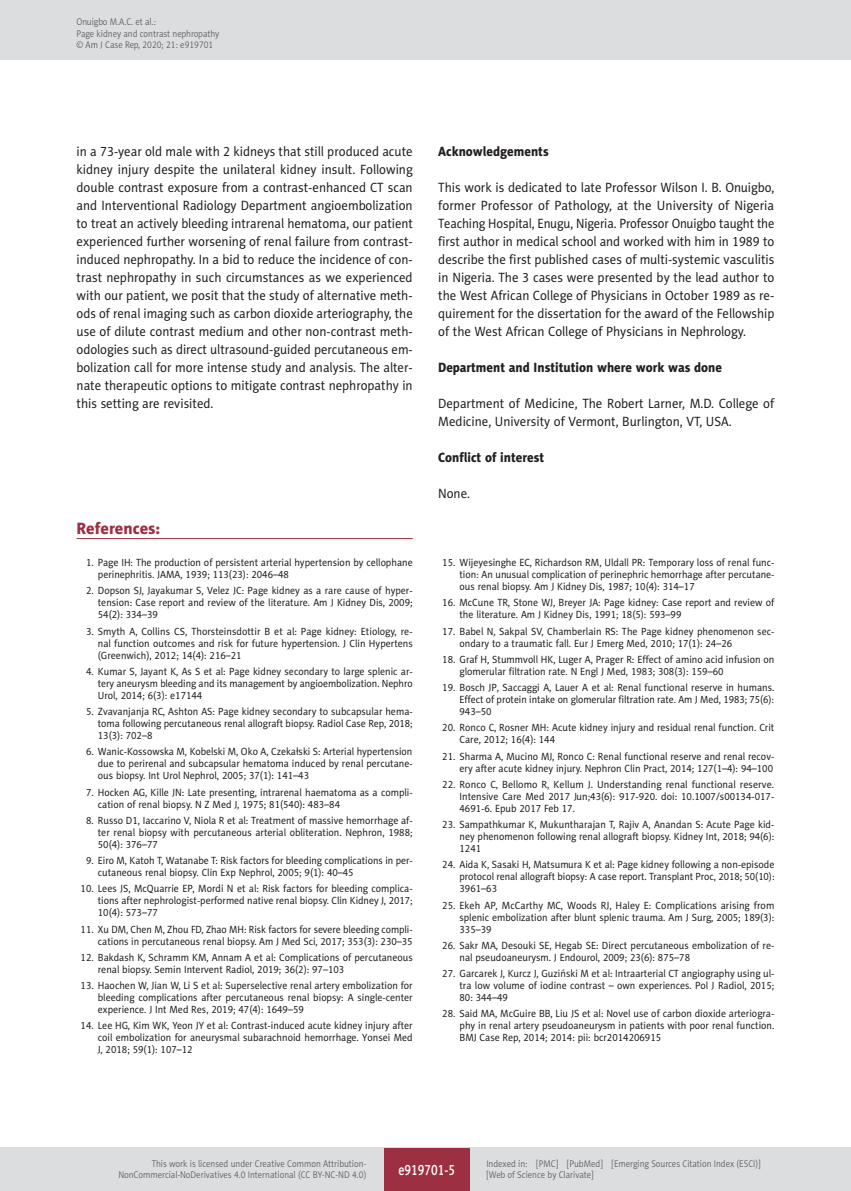
<style>
.page{position:relative;width:851px;height:1191px;background:#fff}
.page>*{position:absolute;margin:0;border:0;box-sizing:border-box;transform-origin:0 0}
.AJCR_Referencje_Tytu{font:16.5px "Naomi Sans EFN Heavy";color:#9d2f42}
.t1{font:15px "Naomi Sans EFN Medium";color:#fff;scale:.8 1}
.AJCR_Body{font:13.5px/18px "Naomi Sans EFN";color:#231f20;text-align:justify;scale:.95 1}
.AJCR_Headline_2{font:13.5px "Naomi Sans EFN Heavy";color:#231f20;scale:.95 1}
.AJCR_Referencje_punk{font:10.5px/12px "Naomi Sans EFN";color:#231f20;text-align:justify;scale:.95 1}
.AJCR_Referencje_punk-2{font:10.5px/12px "Naomi Sans EFN";color:#231f20;text-align:justify;scale:.96 1}
.AJCR_Referencje_punk-3{font:10.5px/12px "Naomi Sans EFN";color:#231f20;scale:.94 1}
.t2{font:9.75px/11.2px "Naomi Sans EFN Light";color:#57585a;scale:.9 1}
</style>
<div class="page">
<hr style="left:77px;top:538px;width:335px;height:1px;background:#9d2f42">
<div style="left:0;top:0;width:850px;height:60px;background:#dcdddf"></div>
<div style="left:0;top:1148px;width:850px;height:43px;background:#dcdddf"></div>
<div style="left:384px;top:1147px;width:85px;height:43px;background:#9d2f42"></div>
<p class="t2" style="left:77px;top:16px;width:160px">Onuigbo M.A.C. et al.:<br>Page kidney and contrast nephropathy © Am J Case Rep, 2020; 21: e919701</p>
<p class="AJCR_Body" style="left:77px;top:142px;width:355px">in a 73-year old male with 2 kidneys that still produced acute kidney injury despite the unilateral kidney insult. Following double contrast exposure from a contrast-enhanced CT scan and Interventional Radiology Department angioembolization to treat an actively bleeding intrarenal hematoma, our patient experienced further worsening of renal failure from contrast&shy;induced nephropathy. In a bid to reduce the incidence of con&shy;trast nephropathy in such circumstances as we experienced with our patient, we posit that the study of alternative meth&shy;ods of renal imaging such as carbon dioxide arteriography, the use of dilute contrast medium and other non-contrast meth&shy;odologies such as direct ultrasound-guided percutaneous em&shy;bolization call for more intense study and analysis. The alter&shy;nate therapeutic options to mitigate contrast nephropathy in this setting are revisited.</p>
<p class="AJCR_Headline_2" style="left:438px;top:143px;width:118px">Acknowledgements</p>
<p class="AJCR_Body" style="left:438px;top:178px;width:355px">This work is dedicated to late Professor Wilson I. B. Onuigbo, former Professor of Pathology, at the University of Nigeria Teaching Hospital, Enugu, Nigeria. Professor Onuigbo taught the first author in medical school and worked with him in 1989 to describe the first published cases of multi-systemic vasculitis in Nigeria. The 3 cases were presented by the lead author to the West African College of Physicians in October 1989 as re&shy;quirement for the dissertation for the award of the Fellowship of the West African College of Physicians in Nephrology.</p>
<p class="AJCR_Headline_2" style="left:438px;top:359px;width:300px">Department and Institution where work was done</p>
<p class="AJCR_Body" style="left:438px;top:394px;width:355px">Department of Medicine, The Robert Larner, M.D. College of<br>Medicine, University of Vermont, Burlington, VT, USA.</p>
<p class="AJCR_Headline_2" style="left:438px;top:449px;width:113px">Conflict of interest</p>
<p class="AJCR_Body" style="left:438px;top:484px;width:35px">None.</p>
<p class="AJCR_Referencje_Tytu" style="left:77px;top:518px;width:85px">References:</p>
<p class="AJCR_Referencje_punk" style="left:98px;top:556px;width:333px;text-indent:-12px">1. Page IH: The production of persistent arterial hypertension by cellophane perinephritis. JAMA, 1939; 113(23): 2046–48</p>
<p class="AJCR_Referencje_punk" style="left:98px;top:585px;width:333px;text-indent:-12px">2. Dopson SJ, Jayakumar S, Velez JC: Page kidney as a rare cause of hyper&shy;tension: Case report and review of the literature. Am J Kidney Dis, 2009; 54(2): 334–39</p>
<p class="AJCR_Referencje_punk" style="left:98px;top:625px;width:333px;text-indent:-12px">3. Smyth A, Collins CS, Thorsteinsdottir B et al: Page kidney: Etiology, re&shy;nal function outcomes and risk for future hypertension. J Clin Hypertens (Greenwich), 2012; 14(4): 216–21</p>
<p class="AJCR_Referencje_punk" style="left:98px;top:665px;width:333px;text-indent:-12px">4. Kumar S, Jayant K, As S et al: Page kidney secondary to large splenic ar&shy;tery aneurysm bleeding and its management by angioembolization. Nephro Urol, 2014; 6(3): e17144</p>
<p class="AJCR_Referencje_punk" style="left:98px;top:705px;width:333px;text-indent:-12px">5. Zvavanjanja RC, Ashton AS: Page kidney secondary to subcapsular hema&shy;toma following percutaneous renal allograft biopsy. Radiol Case Rep, 2018; 13(3): 702–8</p>
<p class="AJCR_Referencje_punk" style="left:98px;top:746px;width:333px;text-indent:-12px">6. Wanic-Kossowska M, Kobelski M, Oko A, Czekałski S: Arterial hypertension due to perirenal and subcapsular hematoma induced by renal percutane&shy;ous biopsy. Int Urol Nephrol, 2005; 37(1): 141–43</p>
<p class="AJCR_Referencje_punk" style="left:98px;top:786px;width:333px;text-indent:-12px">7. Hocken AG, Kille JN: Late presenting, intrarenal haematoma as a compli&shy;cation of renal biopsy. N Z Med J, 1975; 81(540): 483–84</p>
<p class="AJCR_Referencje_punk" style="left:98px;top:814px;width:333px;text-indent:-12px">8. Russo D1, Iaccarino V, Niola R et al: Treatment of massive hemorrhage af&shy;ter renal biopsy with percutaneous arterial obliteration. Nephron, 1988; 50(4): 376–77</p>
<p class="AJCR_Referencje_punk-3" style="left:98px;top:854px;width:336px;text-indent:-12px">9. Eiro M, Katoh T, Watanabe T: Risk factors for bleeding complications in per&shy;cutaneous renal biopsy. Clin Exp Nephrol, 2005; 9(1): 40–45</p>
<p class="AJCR_Referencje_punk" style="left:98px;top:883px;width:333px;text-indent:-17px">10. Lees JS, McQuarrie EP, Mordi N et al: Risk factors for bleeding complica&shy;tions after nephrologist-performed native renal biopsy. Clin Kidney J, 2017; 10(4): 573–77</p>
<p class="AJCR_Referencje_punk-3" style="left:81px;top:923px;width:355px;text-align:right">11. Xu DM, Chen M, Zhou FD, Zhao MH: Risk factors for severe bleeding compli&shy;cations in percutaneous renal biopsy. Am J Med Sci, 2017; 353(3): 230–35</p>
<p class="AJCR_Referencje_punk" style="left:98px;top:951px;width:333px;text-indent:-17px">12. Bakdash K, Schramm KM, Annam A et al: Complications of percutaneous renal biopsy. Semin Intervent Radiol, 2019; 36(2): 97–103</p>
<p class="AJCR_Referencje_punk" style="left:98px;top:979px;width:333px;text-indent:-17px">13. Haochen W, Jian W, Li S et al: Superselective renal artery embolization for bleeding complications after percutaneous renal biopsy: A single-center experience. J Int Med Res, 2019; 47(4): 1649–59</p>
<p class="AJCR_Referencje_punk" style="left:98px;top:1020px;width:333px;text-indent:-17px">14. Lee HG, Kim WK, Yeon JY et al: Contrast-induced acute kidney injury after coil embolization for aneurysmal subarachnoid hemorrhage. Yonsei Med J, 2018; 59(1): 107–12</p>
<p class="AJCR_Referencje_punk" style="left:459px;top:556px;width:333px;text-indent:-17px">15. Wijeyesinghe EC, Richardson RM, Uldall PR: Temporary loss of renal func&shy;tion: An unusual complication of perinephric hemorrhage after percutane&shy;ous renal biopsy. Am J Kidney Dis, 1987; 10(4): 314–17</p>
<p class="AJCR_Referencje_punk" style="left:459px;top:597px;width:333px;text-indent:-17px">16. McCune TR, Stone WJ, Breyer JA: Page kidney: Case report and review of the literature. Am J Kidney Dis, 1991; 18(5): 593–99</p>
<p class="AJCR_Referencje_punk" style="left:459px;top:625px;width:333px;text-indent:-17px">17. Babel N, Sakpal SV, Chamberlain RS: The Page kidney phenomenon sec&shy;ondary to a traumatic fall. Eur J Emerg Med, 2010; 17(1): 24–26</p>
<p class="AJCR_Referencje_punk" style="left:459px;top:653px;width:333px;text-indent:-17px">18. Graf H, Stummvoll HK, Luger A, Prager R: Effect of amino acid infusion on glomerular filtration rate. N Engl J Med, 1983; 308(3): 159–60</p>
<p class="AJCR_Referencje_punk" style="left:459px;top:681px;width:333px;text-indent:-17px">19. Bosch JP, Saccaggi A, Lauer A et al: Renal functional reserve in humans.<br>Effect of protein intake on glomerular filtration rate. Am J Med, 1983; 75(6):<br>943–50</p>
<p class="AJCR_Referencje_punk" style="left:459px;top:722px;width:333px;text-indent:-17px">20. Ronco C, Rosner MH: Acute kidney injury and residual renal function. Crit<br>Care, 2012; 16(4): 144</p>
<p class="AJCR_Referencje_punk" style="left:442px;top:750px;width:351px;text-align:right">21. Sharma A, Mucino MJ, Ronco C: Renal functional reserve and renal recov&shy;ery after acute kidney injury. Nephron Clin Pract, 2014; 127(1–4): 94–100</p>
<p class="AJCR_Referencje_punk-2" style="left:459px;top:778px;width:329px;text-indent:-17px">22. Ronco C, Bellomo R, Kellum J. Understanding renal functional reserve.<br>Intensive Care Med 2017 Jun;43(6): 917-920. doi: 10.1007/s00134-017- 4691-6. Epub 2017 Feb 17.</p>
<p class="AJCR_Referencje_punk" style="left:459px;top:818px;width:333px;text-indent:-17px">23. Sampathkumar K, Mukuntharajan T, Rajiv A, Anandan S: Acute Page kid&shy;ney phenomenon following renal allograft biopsy. Kidney Int, 2018; 94(6):<br>1241</p>
<p class="AJCR_Referencje_punk" style="left:459px;top:859px;width:333px;text-indent:-17px">24. Aida K, Sasaki H, Matsumura K et al: Page kidney following a non-episode protocol renal allograft biopsy: A case report. Transplant Proc, 2018; 50(10):<br>3961–63</p>
<p class="AJCR_Referencje_punk-2" style="left:459px;top:899px;width:329px;text-indent:-17px">25. Ekeh AP, McCarthy MC, Woods RJ, Haley E: Complications arising from splenic embolization after blunt splenic trauma. Am J Surg, 2005; 189(3):<br>335–39</p>
<p class="AJCR_Referencje_punk" style="left:459px;top:939px;width:333px;text-indent:-17px">26. Sakr MA, Desouki SE, Hegab SE: Direct percutaneous embolization of re&shy;nal pseudoaneurysm. J Endourol, 2009; 23(6): 875–78</p>
<p class="AJCR_Referencje_punk" style="left:459px;top:967px;width:333px;text-indent:-17px">27. Garcarek J, Kurcz J, Guziński M et al: Intraarterial CT angiography using ul&shy;tra low volume of iodine contrast – own experiences. Pol J Radiol, 2015; 80: 344–49</p>
<p class="AJCR_Referencje_punk" style="left:459px;top:1008px;width:333px;text-indent:-17px">28. Said MA, McGuire BB, Liu JS et al: Novel use of carbon dioxide arteriogra&shy;phy in renal artery pseudoaneurysm in patients with poor renal function.<br>BMJ Case Rep, 2014; 2014: pii: bcr2014206915</p>
<p class="t2" style="left:118px;top:1158px;width:277px;text-align:right">This work is licensed under Creative Common Attribution-<br>NonCommercial-NoDerivatives 4.0 International (CC BY-NC-ND 4.0)</p>
<h2 class="t1" style="left:398px;top:1160px;width:72px">e919701-5</h2>
<p class="t2" style="left:486px;top:1158px;width:306px">Indexed in: [PMC] [PubMed] [Emerging Sources Citation Index (ESCI)] [Web of Science by Clarivate]</p>
</div>
